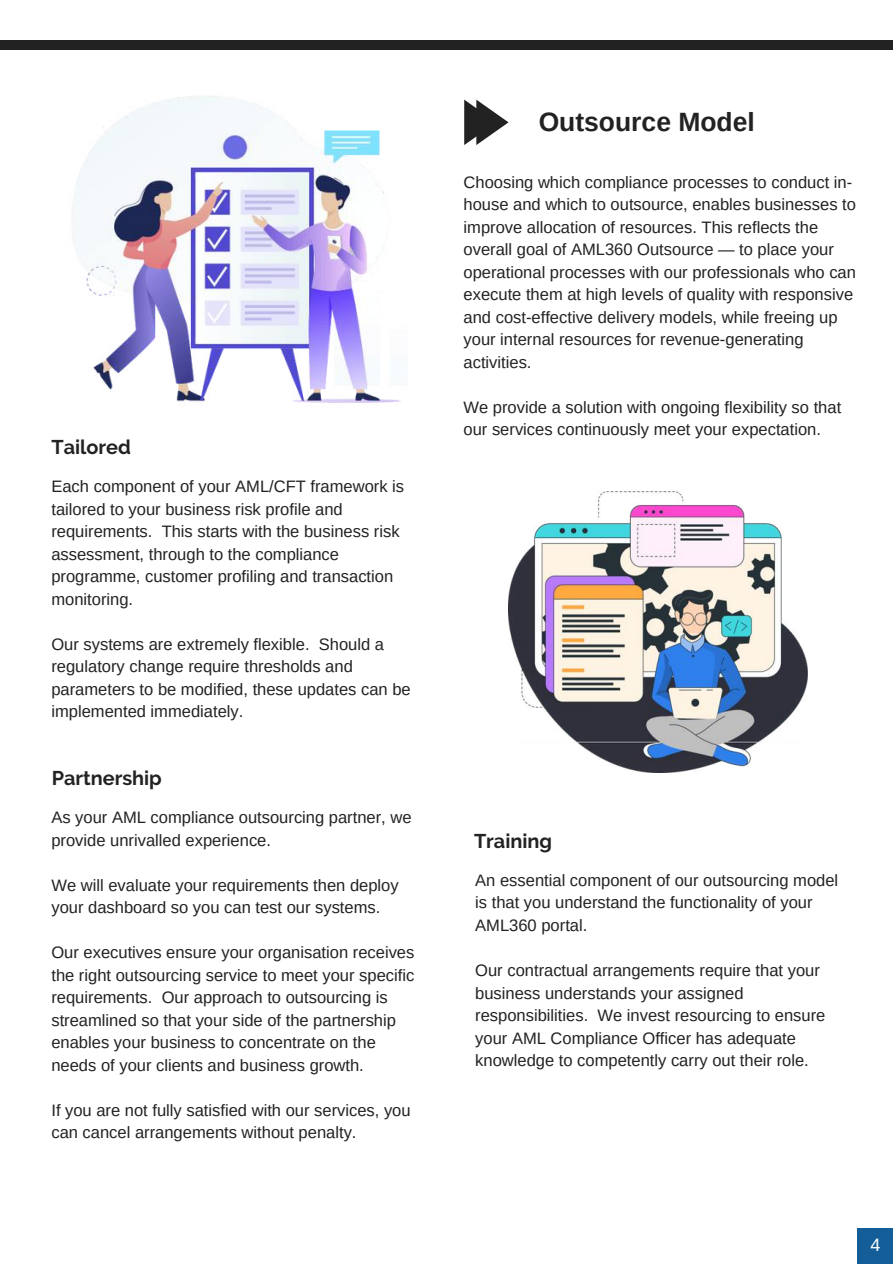
<style>
.page{position:relative;width:893px;height:1264px;background:#fff}
.page>*{position:absolute;margin:0;border:0;box-sizing:border-box;transform-origin:0 0}
.t1{font:700 26.4px "Arimo";color:#222}
.t2{font:700 19.8px "Raleway";color:#222}
.t3{font:18px "Arimo";color:#fff}
.t4{font:16.5px/22.5px "Arimo";color:#222}
</style>
<div class="page">
<div style="left:0;top:40px;width:892px;height:10px;background:#222"></div>
<svg style="left:464px;top:100px;width:44px;height:45px"></svg>
<div style="left:857px;top:1227px;width:35px;height:36px;background:#135e99"></div>
<img style="left:72px;top:96px;width:335px;height:307px">
<img style="left:508px;top:491px;width:299px;height:281px">
<p class="t2" style="left:51px;top:435px;width:81px">Tailored</p>
<p class="t4" style="left:51px;top:475px;width:354px">Each component of your AML/CFT framework is tailored to your business risk profile and requirements. This starts with the business risk assessment, through to the compliance programme, customer profiling and transaction monitoring.</p>
<p class="t4" style="left:51px;top:633px;width:361px">Our systems are extremely flexible. Should a regulatory change require thresholds and parameters to be modified, these updates can be implemented immediately.</p>
<p class="t2" style="left:52px;top:766px;width:112px">Partnership</p>
<p class="t4" style="left:51px;top:806px;width:362px">As your AML compliance outsourcing partner, we provide unrivalled experience.</p>
<p class="t4" style="left:51px;top:873px;width:349px">We will evaluate your requirements then deploy your dashboard so you can test our systems.</p>
<p class="t4" style="left:51px;top:941px;width:364px">Our executives ensure your organisation receives the right outsourcing service to meet your specific requirements. Our approach to outsourcing is streamlined so that your side of the partnership enables your business to concentrate on the needs of your clients and business growth.</p>
<p class="t4" style="left:51px;top:1098px;width:361px">If you are not fully satisfied with our services, you can cancel arrangements without penalty.</p>
<h1 class="t1" style="left:538px;top:107px;width:218px">Outsource Model</h1>
<p class="t4" style="left:463px;top:171px;width:394px">Choosing which compliance processes to conduct in&shy;house and which to outsource, enables businesses to improve allocation of resources. This reflects the overall goal of AML360 Outsource — to place your operational processes with our professionals who can execute them at high levels of quality with responsive and cost-effective delivery models, while freeing up your internal resources for revenue-generating activities.</p>
<p class="t4" style="left:463px;top:396px;width:379px">We provide a solution with ongoing flexibility so that our services continuously meet your expectation.</p>
<p class="t2" style="left:474px;top:829px;width:79px">Training</p>
<p class="t4" style="left:475px;top:869px;width:364px">An essential component of our outsourcing model is that you understand the functionality of your<br>AML360 portal.</p>
<p class="t4" style="left:475px;top:959px;width:351px">Our contractual arrangements require that your business understands your assigned responsibilities. We invest resourcing to ensure your AML Compliance Officer has adequate knowledge to competently carry out their role.</p>
<p class="t3" style="left:870px;top:1234px;width:12px">4</p>
</div>
